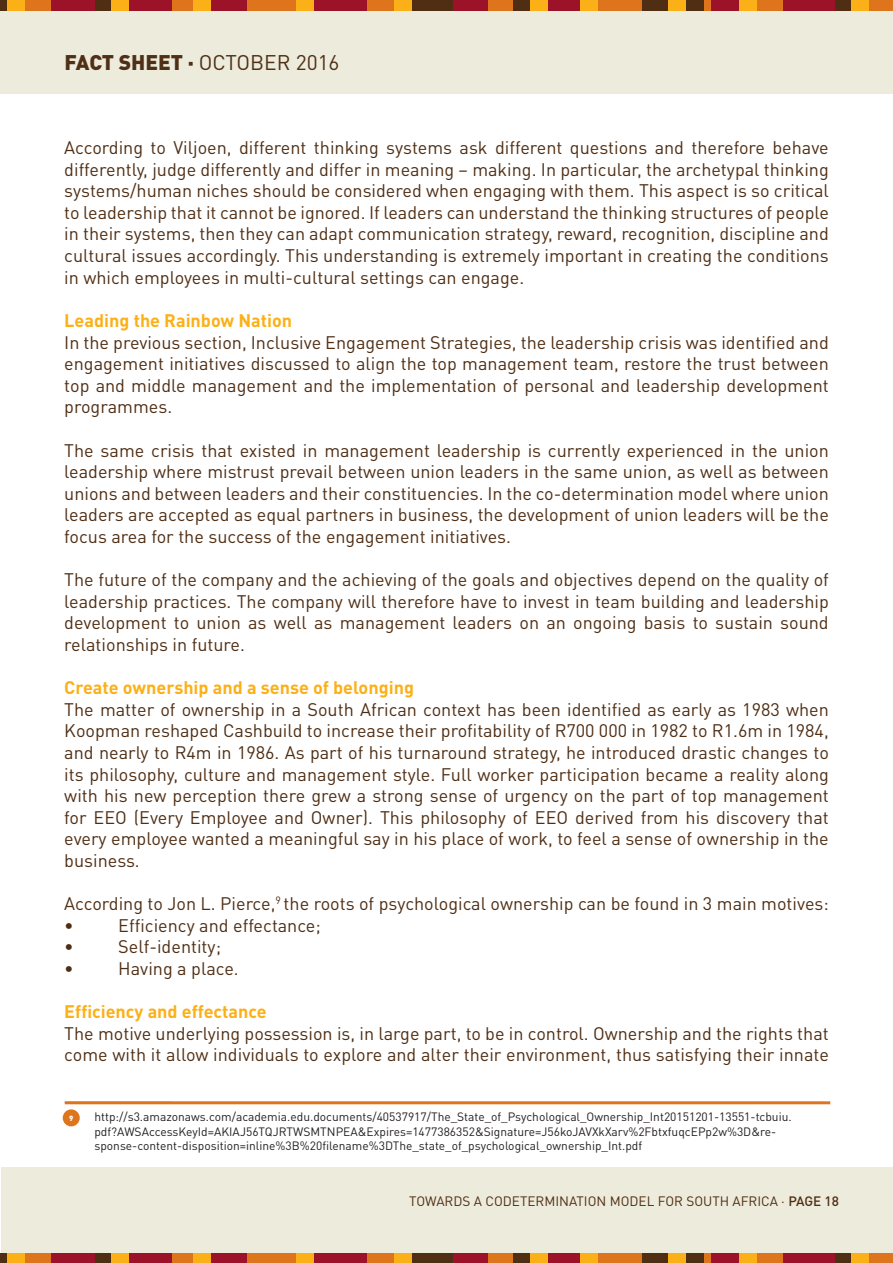
<style>
.page{position:relative;width:893px;height:1263px;background:#fff}
.page>*{position:absolute;margin:0;border:0;box-sizing:border-box;transform-origin:0 0}
.t1{font:21px "DIN Pro";color:#4f3017}
.t2{font:18px/21.6px "DIN Pro";color:#4f2e14;text-align:justify}
.t3{font:700 18px "DIN Pro";color:#fcb017}
.t4{font:13.5px "DIN Pro";color:#4f2e14}
.t5{font:12px/14.4px "DIN Pro";color:#231f20}
.t6{font:900 7.5px "DIN Pro";color:#fff}
.s1{font-weight:900}
.s2{font-size:18px;color:#000}
.s3{font-weight:500}
</style>
<div class="page">
<div style="left:2px;top:1167px;width:891px;height:96px;background:#edebdb"></div>
<div style="left:0;top:0;width:893px;height:94px;background:#edebdb"></div>
<div style="left:0;top:0;width:893px;height:10px;background:#de751c"></div>
<div style="left:546px;top:0;width:36px;height:10px;background:#9c1229"></div>
<div style="left:210px;top:0;width:36px;height:10px;background:#9c1229"></div>
<div style="left:451px;top:0;width:36px;height:10px;background:#9c1229"></div>
<div style="left:51px;top:0;width:46px;height:10px;background:#9c1229"></div>
<div style="left:126px;top:0;width:46px;height:10px;background:#9c1229"></div>
<div style="left:783px;top:0;width:53px;height:10px;background:#9c1229"></div>
<div style="left:314px;top:0;width:53px;height:10px;background:#9c1229"></div>
<div style="left:643px;top:0;width:61px;height:10px;background:#4f2e14"></div>
<div style="left:712px;top:0;width:29px;height:10px;background:#9c1229"></div>
<div style="left:411px;top:0;width:42px;height:10px;background:#4f2e14"></div>
<div style="left:96px;top:0;width:17px;height:10px;background:#4f2e14"></div>
<div style="left:514px;top:0;width:17px;height:10px;background:#4f2e14"></div>
<div style="left:835px;top:0;width:17px;height:10px;background:#4f2e14"></div>
<div style="left:0;top:0;width:8px;height:10px;background:#4f2e14"></div>
<div style="left:8px;top:0;width:17px;height:10px;background:#fcb017"></div>
<div style="left:193px;top:0;width:17px;height:10px;background:#fcb017"></div>
<div style="left:740px;top:0;width:17px;height:10px;background:#fcb017"></div>
<div style="left:668px;top:0;width:17px;height:10px;background:#fcb017"></div>
<div style="left:580px;top:0;width:17px;height:10px;background:#fcb017"></div>
<div style="left:395px;top:0;width:17px;height:10px;background:#fcb017"></div>
<div style="left:111px;top:0;width:17px;height:10px;background:#fcb017"></div>
<div style="left:530px;top:0;width:17px;height:10px;background:#fcb017"></div>
<div style="left:851px;top:0;width:18px;height:10px;background:#fcb017"></div>
<div style="left:297px;top:0;width:17px;height:10px;background:#fcb017"></div>
<div style="left:0;top:1253px;width:893px;height:10px;background:#de751c"></div>
<div style="left:546px;top:1253px;width:36px;height:10px;background:#9c1229"></div>
<div style="left:210px;top:1253px;width:36px;height:10px;background:#9c1229"></div>
<div style="left:451px;top:1253px;width:36px;height:10px;background:#9c1229"></div>
<div style="left:51px;top:1253px;width:46px;height:10px;background:#9c1229"></div>
<div style="left:126px;top:1253px;width:46px;height:10px;background:#9c1229"></div>
<div style="left:783px;top:1253px;width:53px;height:10px;background:#9c1229"></div>
<div style="left:314px;top:1253px;width:53px;height:10px;background:#9c1229"></div>
<div style="left:643px;top:1253px;width:61px;height:10px;background:#4f2e14"></div>
<div style="left:712px;top:1253px;width:29px;height:10px;background:#9c1229"></div>
<div style="left:411px;top:1253px;width:42px;height:10px;background:#4f2e14"></div>
<div style="left:96px;top:1253px;width:17px;height:10px;background:#4f2e14"></div>
<div style="left:514px;top:1253px;width:17px;height:10px;background:#4f2e14"></div>
<div style="left:835px;top:1253px;width:17px;height:10px;background:#4f2e14"></div>
<div style="left:0;top:1253px;width:8px;height:10px;background:#4f2e14"></div>
<div style="left:8px;top:1253px;width:17px;height:10px;background:#fcb017"></div>
<div style="left:193px;top:1253px;width:17px;height:10px;background:#fcb017"></div>
<div style="left:740px;top:1253px;width:17px;height:10px;background:#fcb017"></div>
<div style="left:668px;top:1253px;width:17px;height:10px;background:#fcb017"></div>
<div style="left:580px;top:1253px;width:17px;height:10px;background:#fcb017"></div>
<div style="left:395px;top:1253px;width:17px;height:10px;background:#fcb017"></div>
<div style="left:111px;top:1253px;width:17px;height:10px;background:#fcb017"></div>
<div style="left:530px;top:1253px;width:17px;height:10px;background:#fcb017"></div>
<div style="left:851px;top:1253px;width:18px;height:10px;background:#fcb017"></div>
<div style="left:297px;top:1253px;width:17px;height:10px;background:#fcb017"></div>
<div style="left:63px;top:1109px;width:17px;height:17px;background:#de751c;border-radius:50%"></div>
<hr style="left:65px;top:1101px;width:765px;height:3px;background:#de751c">
<p class="t1" style="left:65px;top:48px;width:276px"><span class="s1">FACT SHEET ·</span> OCTOBER 2016</p>
<p class="t2" style="left:64px;top:136px;width:766px">According to Viljoen, different thinking systems ask different questions and therefore behave differently, judge differently and differ in meaning – making. In particular, the archetypal thinking systems/human niches should be considered when engaging with them. This aspect is so critical to leadership that it cannot be ignored. If leaders can understand the thinking structures of people in their systems, then they can adapt communication strategy, reward, recognition, discipline and cultural issues accordingly. This understanding is extremely important in creating the conditions in which employees in multi-cultural settings can engage.</p>
<p class="t3" style="left:64px;top:308px;width:229px">Leading the Rainbow Nation</p>
<p class="t2" style="left:64px;top:330px;width:766px">In the previous section, Inclusive Engagement Strategies, the leadership crisis was identified and engagement initiatives discussed to align the top management team, restore the trust between top and middle management and the implementation of personal and leadership development programmes.</p>
<p class="t2" style="left:64px;top:438px;width:766px">The same crisis that existed in management leadership is currently experienced in the union leadership where mistrust prevail between union leaders in the same union, as well as between unions and between leaders and their constituencies. In the co-determination model where union leaders are accepted as equal partners in business, the development of union leaders will be the focus area for the success of the engagement initiatives.</p>
<p class="t2" style="left:64px;top:568px;width:766px">The future of the company and the achieving of the goals and objectives depend on the quality of leadership practices. The company will therefore have to invest in team building and leadership development to union as well as management leaders on an ongoing basis to sustain sound relationships in future.</p>
<p class="t3" style="left:64px;top:675px;width:351px">Create ownership and a sense of belonging</p>
<p class="t2" style="left:64px;top:698px;width:766px">The matter of ownership in a South African context has been identified as early as 1983 when Koopman reshaped Cashbuild to increase their profitability of R700 000 in 1982 to R1.6m in 1984, and nearly to R4m in 1986. As part of his turnaround strategy, he introduced drastic changes to its philosophy, culture and management style. Full worker participation became a reality along with his new perception there grew a strong sense of urgency on the part of top management for EEO (Every Employee and Owner). This philosophy of EEO derived from his discovery that every employee wanted a meaningful say in his place of work, to feel a sense of ownership in the business.</p>
<p class="t2" style="left:64px;top:892px;width:766px">According to Jon L. Pierce,<sup>9</sup> the roots of psychological ownership can be found in 3 main motives: •</p>
<p class="t2" style="left:118px;top:914px;width:204px">Efficiency and effectance;</p>
<p class="t2" style="left:64px;top:935px;width:11px">•</p>
<p class="t2" style="left:118px;top:935px;width:104px">Self-identity;</p>
<p class="t2" style="left:64px;top:957px;width:11px">•</p>
<p class="t2" style="left:118px;top:957px;width:122px">Having a place.</p>
<p class="t3" style="left:64px;top:999px;width:204px">Efficiency and effectance</p>
<p class="t2" style="left:64px;top:1022px;width:766px">The motive underlying possession is, in large part, to be in control. Ownership and the rights that come with it allow individuals to explore and alter their environment, thus satisfying their innate</p>
<p class="t5" style="left:94px;top:1109px;width:699px;text-indent:-30px"><span class="s2">1</span> http://s3.amazonaws.com/academia.edu.documents/40537917/The_State_of_Psychological_Ownership_Int20151201-13551-tcbuiu. pdf?AWSAccessKeyId=AKIAJ56TQJRTWSMTNPEA&amp;Expires=1477386352&amp;Signature=J56koJAVXkXarv%2FbtxfuqcEPp2w%3D&amp;re&shy;sponse-content-disposition=inline%3B%20filename%3DThe_state_of_psychological_ownership_Int.pdf</p>
<p class="t6" style="left:69px;top:1113px;width:6px">9</p>
<p class="t4" style="left:409px;top:1192px;width:431px">TOWARDS A CODETERMINATION MODEL FOR SOUTH AFRICA · <span class="s3">PAGE 18</span></p>
</div>
